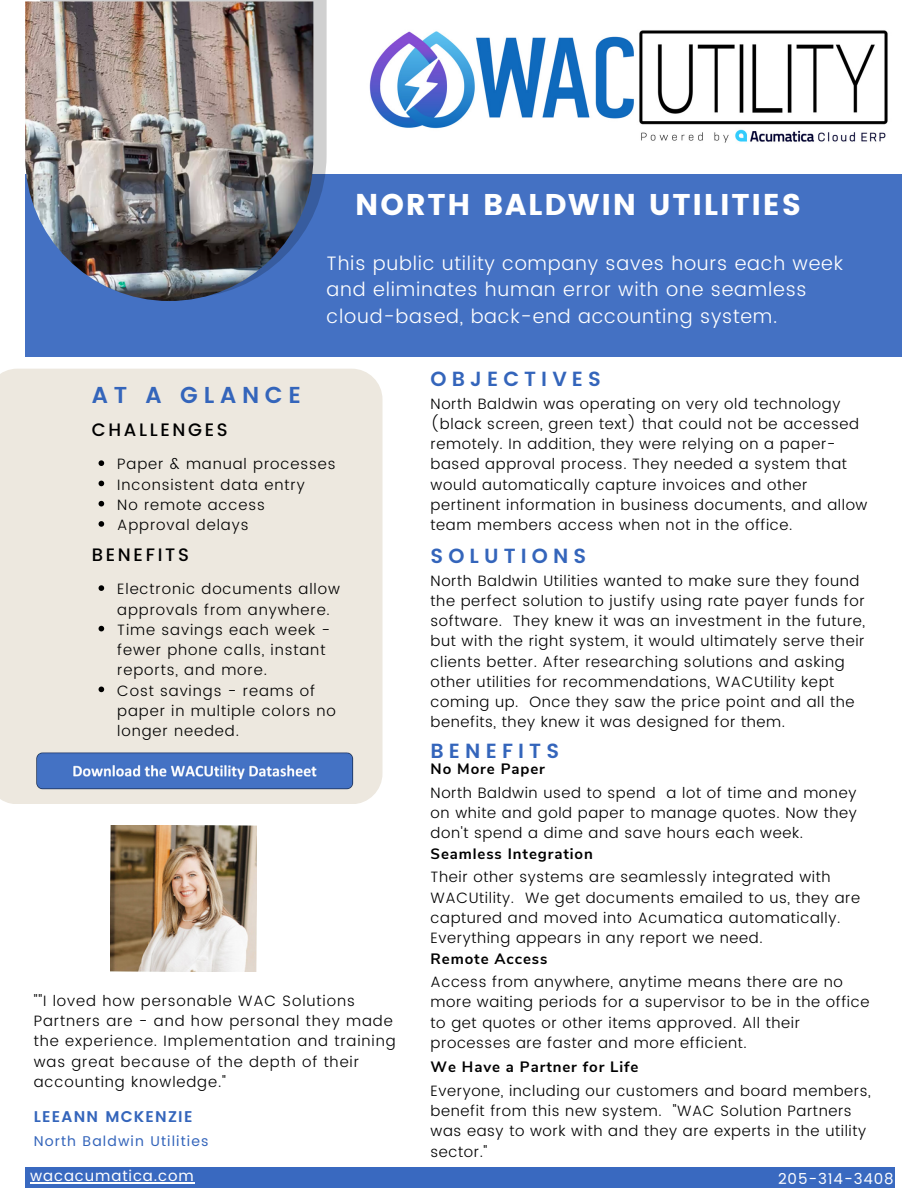
<style>
.page{position:relative;width:918px;height:1188px;background:#fff}
.page>*{position:absolute;margin:0;border:0;box-sizing:border-box;transform-origin:0 0}
.t1{font:30px "Poppins";letter-spacing:.06em;color:#fff}
.t2{font:600 22.95px "Poppins";letter-spacing:.25em;color:#3465bb}
.t3{font:600 20.4px "Poppins";letter-spacing:.25em;color:#3465bb}
.t4{font:300 19.5px/26.7px "Poppins";letter-spacing:.04em;color:#fff}
.t5{font:500 18px "Poppins";letter-spacing:.15em;color:#000}
.t6{font:600 15.45px "Poppins";letter-spacing:.08em;color:#3465bb}
.t7{font:300 15px/20.2px "Poppins";letter-spacing:.04em;color:#000}
.t8{font:300 15px/20.2px "Poppins";letter-spacing:.06em;color:#000}
.t9{font:700 15px "Nunito Sans";letter-spacing:.06em;color:#000}
.t10{font:15px "Poppins";letter-spacing:.06em;color:#fff}
.t11{font:14.1px "Poppins";letter-spacing:.08em;color:#3465bb}
</style>
<div class="page">
<div style="left:25px;top:174px;width:877px;height:182px;background:#4471c3"></div>
<svg style="left:40px;top:0;width:287px;height:215px;background:#b4bbc8"></svg>
<img style="left:25px;top:1px;width:288px;height:300px">
<div style="left:0;top:369px;width:383px;height:435px;background:#ede8df"></div>
<div style="left:25px;top:1167px;width:870px;height:21px;background:#3969c0"></div>
<img style="left:110px;top:826px;width:146px;height:146px">
<img style="left:369px;top:30px;width:519px;height:113px">
<img style="left:37px;top:753px;width:317px;height:37px">
<svg style="left:99px;top:585px;width:5px;height:6px"></svg>
<svg style="left:99px;top:626px;width:5px;height:5px"></svg>
<svg style="left:99px;top:687px;width:5px;height:5px"></svg>
<svg style="left:99px;top:460px;width:5px;height:6px"></svg>
<svg style="left:99px;top:481px;width:5px;height:5px"></svg>
<svg style="left:99px;top:501px;width:5px;height:6px"></svg>
<svg style="left:99px;top:521px;width:5px;height:6px"></svg>
<hr style="left:30px;top:1182px;width:165px;height:2px;background:#fff">
<p class="t1" style="left:355px;top:187px;width:447px">NORTH BALDWIN UTILITIES</p>
<p class="t4" style="left:327px;top:250px;width:518px">This public utility company saves hours each week and eliminates human error with one seamless cloud-based, back-end accounting system.</p>
<p class="t2" style="left:92px;top:382px;width:211px">AT A GLANCE</p>
<p class="t5" style="left:92px;top:419px;width:138px">CHALLENGES</p>
<p class="t8" style="left:117px;top:454px;width:220px">Paper &amp; manual processes</p>
<p class="t8" style="left:117px;top:474px;width:189px">Inconsistent data entry</p>
<p class="t8" style="left:117px;top:495px;width:149px">No remote access</p>
<p class="t8" style="left:117px;top:515px;width:133px">Approval delays</p>
<p class="t5" style="left:92px;top:544px;width:99px">BENEFITS</p>
<p class="t8" style="left:117px;top:579px;width:224px">Electronic documents allow approvals from anywhere.</p>
<p class="t8" style="left:117px;top:620px;width:215px">Time savings each week - fewer phone calls, instant reports, and more.</p>
<p class="t8" style="left:117px;top:680px;width:220px">Cost savings - reams of paper in multiple colors no longer needed.</p>
<p class="t8" style="left:34px;top:991px;width:364px">""I loved how personable WAC Solutions Partners are - and how personal they made the experience. Implementation and training was great because of the depth of their accounting knowledge."</p>
<p class="t6" style="left:34px;top:1108px;width:160px">LEEANN MCKENZIE</p>
<p class="t11" style="left:34px;top:1133px;width:176px">North Baldwin Utilities</p>
<p class="t3" style="left:431px;top:367px;width:172px">OBJECTIVES</p>
<p class="t7" style="left:431px;top:393px;width:438px">North Baldwin was operating on very old technology (black screen, green text) that could not be accessed remotely. In addition, they were relying on a paper&shy;based approval process. They needed a system that would automatically capture invoices and other pertinent information in business documents, and allow team members access when not in the office.</p>
<p class="t3" style="left:431px;top:544px;width:157px">SOLUTIONS</p>
<p class="t7" style="left:431px;top:570px;width:436px">North Baldwin Utilities wanted to make sure they found the perfect solution to justify using rate payer funds for software. They knew it was an investment in the future, but with the right system, it would ultimately serve their clients better. After researching solutions and asking other utilities for recommendations, WACUtility kept coming up. Once they saw the price point and all the benefits, they knew it was designed for them.</p>
<p class="t3" style="left:431px;top:739px;width:130px">BENEFITS</p>
<p class="t9" style="left:431px;top:759px;width:116px">No More Paper</p>
<p class="t7" style="left:431px;top:783px;width:428px;text-align:justify">North Baldwin used to spend a lot of time and money on white and gold paper to manage quotes. Now they don't spend a dime and save hours each week.</p>
<p class="t9" style="left:431px;top:844px;width:164px">Seamless Integration</p>
<p class="t7" style="left:431px;top:867px;width:431px">Their other systems are seamlessly integrated with WACUtility. We get documents emailed to us, they are captured and moved into Acumatica automatically.<br>Everything appears in any report we need.</p>
<p class="t9" style="left:431px;top:948px;width:118px">Remote Access</p>
<p class="t7" style="left:431px;top:972px;width:440px">Access from anywhere, anytime means there are no more waiting periods for a supervisor to be in the office to get quotes or other items approved. All their processes are faster and more efficient.</p>
<p class="t9" style="left:431px;top:1056px;width:209px">We Have a Partner for Life</p>
<p class="t7" style="left:431px;top:1081px;width:442px">Everyone, including our customers and board members, benefit from this new system. "WAC Solution Partners was easy to work with and they are experts in the utility sector."</p>
<p class="t10" style="left:30px;top:1167px;width:165px">wacacumatica.com</p>
<p class="t10" style="left:778px;top:1170px;width:117px">205-314-3408</p>
</div>
